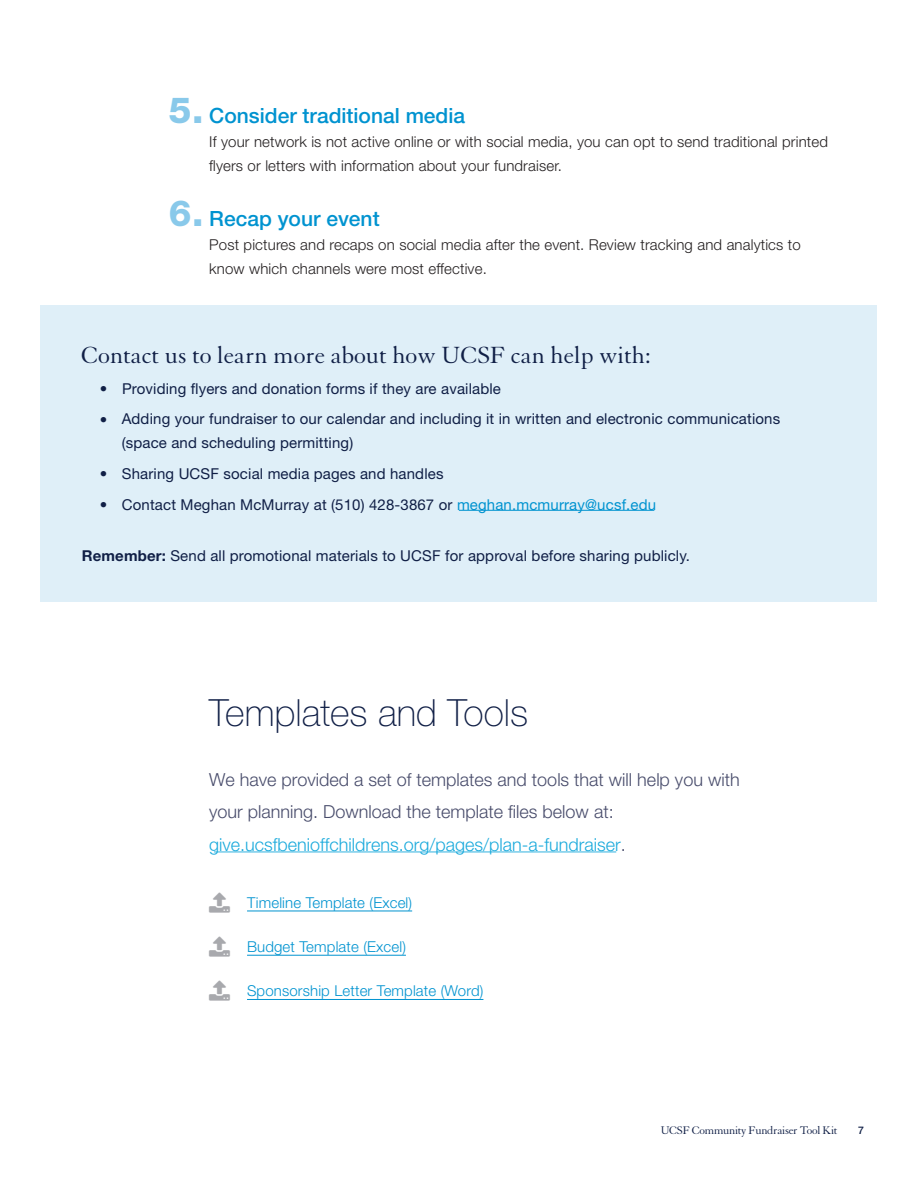
<style>
.page{position:relative;width:918px;height:1188px;background:#fff}
.page>*{position:absolute;margin:0;border:0;box-sizing:border-box;transform-origin:0 0}
.t1{font:100 37.5px "Helvetica Neue LT Std";color:#101f46}
.t2{font:25.5px "Granjon LT Std";color:#101f46}
.t3{font:500 21px "Helvetica Neue LT Std";color:#0093d0}
.t4{font:300 18px/32.4px "Helvetica Neue LT Std";color:#484c6b}
.t5{font:15px/24px "Helvetica Neue LT Std";letter-spacing:.01em;color:#101f46}
.t6{font:300 15px/24px "Helvetica Neue LT Std";letter-spacing:.01em;color:#231f20}
.t7{font:300 15px "Helvetica Neue LT Std";letter-spacing:.01em;color:#0093d0}
.t8{font:12px "Granjon LT Std";letter-spacing:-.025em;color:#101f46}
.t9{font:500 10.5px "Helvetica Neue LT Std";color:#101f46}
.s1{font-weight:800;font-size:36px;color:#89c9ea}
.s2{color:#0093d0}
.s3{font-weight:700}
.s4{color:#1baadc}
</style>
<div class="page">
<hr style="left:247px;top:911px;width:165px;height:1px;background:#0093d0">
<hr style="left:247px;top:955px;width:159px;height:1px;background:#0093d0">
<hr style="left:247px;top:999px;width:236px;height:1px;background:#0093d0">
<hr style="left:214px;top:851px;width:402px;height:2px;background:#1baadc">
<div style="left:40px;top:305px;width:838px;height:297px;background:#dfeff8"></div>
<hr style="left:459px;top:510px;width:195px;height:1px;background:#0093d0">
<h3 class="t3" style="left:169px;top:103px;width:298px"><span class="s1">5.</span> Consider traditional media</h3>
<p class="t6" style="left:209px;top:129px;width:620px">If your network is not active online or with social media, you can opt to send traditional printed flyers or letters with information about your fundraiser.</p>
<h3 class="t3" style="left:169px;top:206px;width:212px"><span class="s1">6.</span> Recap your event</h3>
<p class="t6" style="left:209px;top:232px;width:593px">Post pictures and recaps on social media after the event. Review tracking and analytics to know which channels were most effective.</p>
<h2 class="t2" style="left:81px;top:341px;width:571px">Contact us to learn more about how UCSF can help with:</h2>
<p class="t5" style="left:100px;top:376px;width:403px">• Providing flyers and donation forms if they are available</p>
<p class="t5" style="left:122px;top:407px;width:660px;text-indent:-22px">• Adding your fundraiser to our calendar and including it in written and electronic communications (space and scheduling permitting)</p>
<p class="t5" style="left:100px;top:462px;width:345px">• Sharing UCSF social media pages and handles</p>
<p class="t5" style="left:100px;top:492px;width:558px">• Contact Meghan McMurray at (510) 428-3867 or <span class="s2">meghan.mcmurray@ucsf.edu</span></p>
<p class="t5" style="left:82px;top:543px;width:610px"><span class="s3">Remember:</span> Send all promotional materials to UCSF for approval before sharing publicly.</p>
<h1 class="t1" style="left:209px;top:691px;width:320px">Templates and Tools</h1>
<p class="t4" style="left:209px;top:763px;width:532px">We have provided a set of templates and tools that will help you with your planning. Download the template files below at: <span class="s4">give.ucsfbenioffchildrens.org/pages/plan-a-fundraiser</span>.</p>
<p class="t7" style="left:247px;top:893px;width:167px">Timeline Template (Excel)</p>
<p class="t7" style="left:247px;top:937px;width:160px">Budget Template (Excel)</p>
<p class="t7" style="left:247px;top:982px;width:238px">Sponsorship Letter Template (Word)</p>
<p class="t8" style="left:661px;top:1124px;width:178px">UCSF Community Fundraiser Tool Kit</p>
<p class="t9" style="left:858px;top:1124px;width:7px">7</p>
</div>
